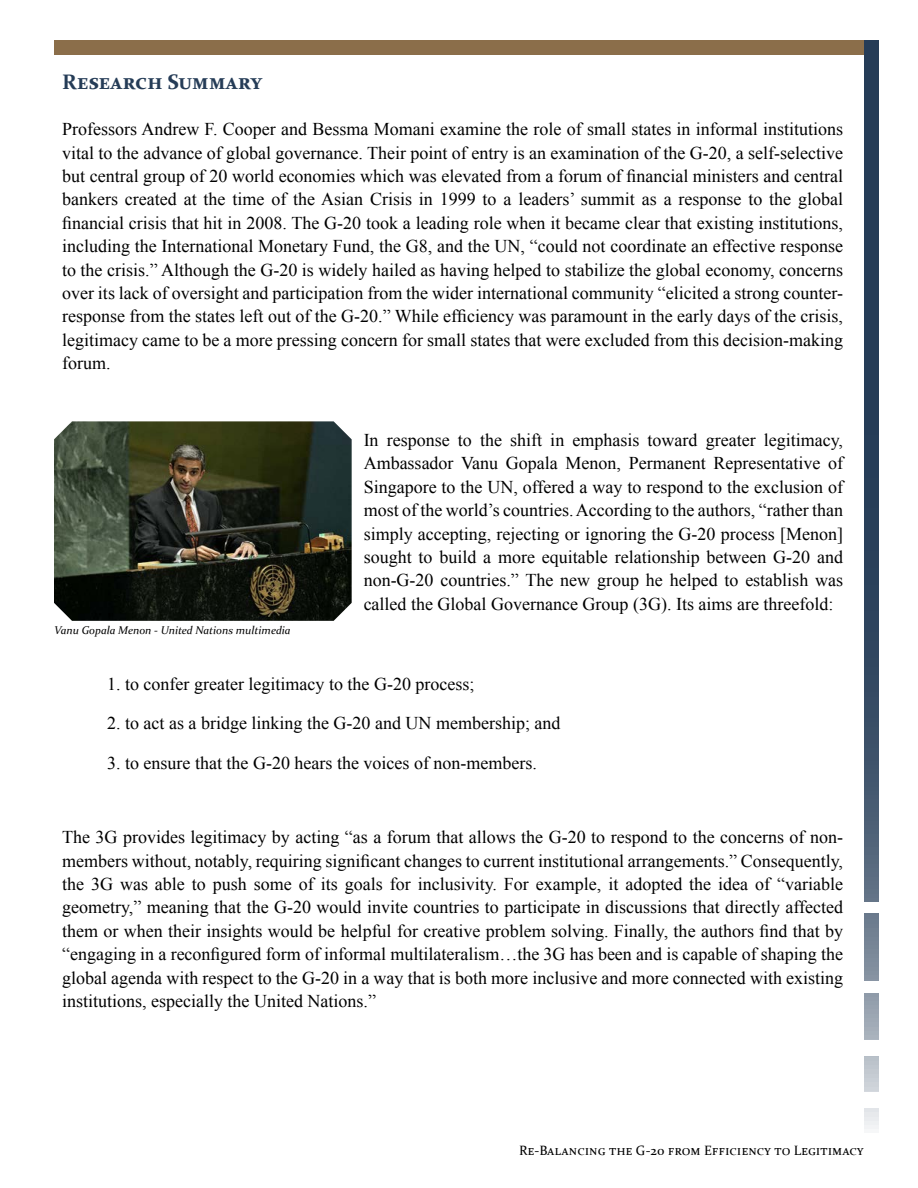
<style>
.page{position:relative;width:918px;height:1188px;background:#fff}
.page>*{position:absolute;margin:0;border:0;box-sizing:border-box;transform-origin:0 0}
.t1{font:700 21px "Constantia";color:#253c57}
.t2{font:18px/23.4px "Times New Roman";color:#000;text-align:justify}
.t3{font:13.5px "Constantia";color:#000}
.t4{font:italic 11.25px "Constantia";color:#000}
</style>
<div class="page">
<div style="left:54px;top:40px;width:810px;height:15px;background:#8b6e4a"></div>
<svg style="left:864px;top:40px;width:14px;height:862px;background:#2f455e"></svg>
<svg style="left:864px;top:913px;width:14px;height:68px"></svg>
<svg style="left:864px;top:993px;width:14px;height:47px"></svg>
<div style="left:864px;top:1056px;width:14px;height:36px;background:#c4cad1"></div>
<div style="left:864px;top:1108px;width:14px;height:25px;background:#eaecef"></div>
<img style="left:54px;top:421px;width:298px;height:200px">
<p class="t1" style="left:62px;top:68px;width:201px">Research Summary</p>
<p class="t2" style="left:62px;top:117px;width:783px">Professors Andrew F. Cooper and Bessma Momani examine the role of small states in informal institutions vital to the advance of global governance. Their point of entry is an examination of the G-20, a self-selective but central group of 20 world economies which was elevated from a forum of financial ministers and central bankers created at the time of the Asian Crisis in 1999 to a leaders’ summit as a response to the global financial crisis that hit in 2008. The G-20 took a leading role when it became clear that existing institutions, including the International Monetary Fund, the G8, and the UN, “could not coordinate an effective response to the crisis.” Although the G-20 is widely hailed as having helped to stabilize the global economy, concerns over its lack of oversight and participation from the wider international community “elicited a strong counter&shy;response from the states left out of the G-20.” While efficiency was paramount in the early days of the crisis, legitimacy came to be a more pressing concern for small states that were excluded from this decision-making forum.</p>
<p class="t4" style="left:54px;top:622px;width:238px">Vanu Gopala Menon - United Nations multimedia</p>
<p class="t2" style="left:364px;top:428px;width:481px">In response to the shift in emphasis toward greater legitimacy, Ambassador Vanu Gopala Menon, Permanent Representative of Singapore to the UN, offered a way to respond to the exclusion of most of the world’s countries. According to the authors, “rather than simply accepting, rejecting or ignoring the G-20 process [Menon] sought to build a more equitable relationship between G-20 and non-G-20 countries.” The new group he helped to establish was called the Global Governance Group (3G). Its aims are threefold:</p>
<p class="t2" style="left:107px;top:672px;width:369px">1. to confer greater legitimacy to the G-20 process;</p>
<p class="t2" style="left:107px;top:711px;width:455px">2. to act as a bridge linking the G-20 and UN membership; and</p>
<p class="t2" style="left:107px;top:751px;width:431px">3. to ensure that the G-20 hears the voices of non-members.</p>
<p class="t2" style="left:62px;top:825px;width:783px">The 3G provides legitimacy by acting “as a forum that allows the G-20 to respond to the concerns of non&shy;members without, notably, requiring significant changes to current institutional arrangements.” Consequently, the 3G was able to push some of its goals for inclusivity. For example, it adopted the idea of “variable geometry,” meaning that the G-20 would invite countries to participate in discussions that directly affected them or when their insights would be helpful for creative problem solving. Finally, the authors find that by “engaging in a reconfigured form of informal multilateralism…the 3G has been and is capable of shaping the global agenda with respect to the G-20 in a way that is both more inclusive and more connected with existing institutions, especially the United Nations.”</p>
<p class="t3" style="left:519px;top:1141px;width:346px">Re-Balancing the G-20 from Efficiency to Legitimacy</p>
</div>
